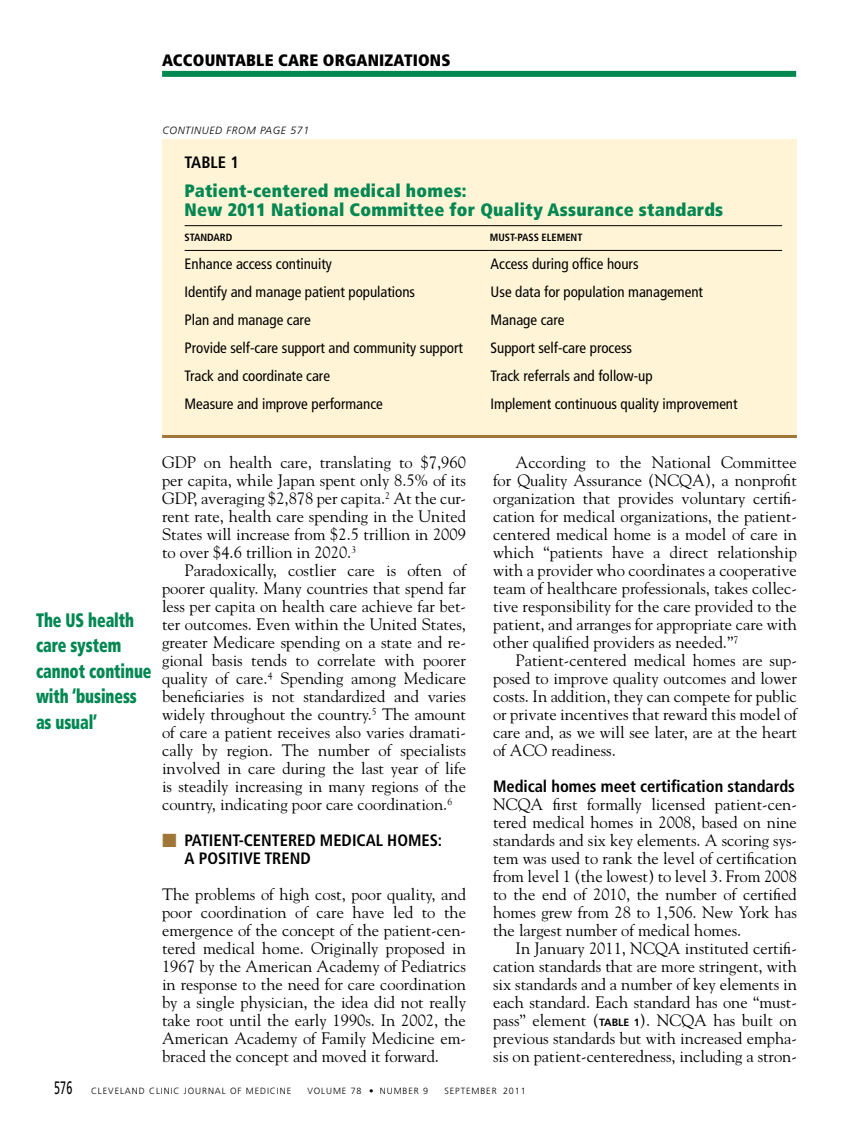
<style>
.page{position:relative;width:851px;height:1134px;background:#fff}
.page>*{position:absolute;margin:0;border:0;box-sizing:border-box;transform-origin:0 0}
.t1{font:900 condensed 19.5px/25.5px "Frutiger LT Std";letter-spacing:-.005em;color:#008752;scale:.8 1}
.t2{font:900 condensed 18px/19.5px "Frutiger LT Std";letter-spacing:.015em;color:#008752}
.t3{font:16.5px/18px "Goudy Std";color:#000;text-align:justify}
.t4{font:700 condensed 16.5px/18px "Frutiger LT Std";color:#000}
.t5{font:900 condensed 16.5px "Frutiger LT Std";letter-spacing:.01em;color:#000}
.t6{font:condensed 15px "Frutiger LT Std";color:#000}
.t7{font:700 condensed 10.5px "Frutiger LT Std";color:#000}
.t8{font:italic 300 10.5px "Frutiger LT Std";letter-spacing:.06em;color:#000}
.t9{font:300 9px "Frutiger LT Std";letter-spacing:.1em;color:#000}
.s1{font-family:"Universal Std Newswith Comm Pi";font-weight:400;font-stretch:normal;color:#a17739}
.s2{font-family:"Frutiger LT Std";font-weight:700;font-size:10.5px}
.s3{font-weight:400;font-size:18px}
</style>
<div class="page">
<div style="left:162px;top:71px;width:634px;height:6px;background:#008752"></div>
<div style="left:162px;top:140px;width:634px;height:296px;background:#fff4d5"></div>
<hr style="left:184px;top:225px;width:306px;height:1px;background:#000">
<hr style="left:184px;top:250px;width:306px;height:1px;background:#000">
<hr style="left:490px;top:225px;width:292px;height:1px;background:#000">
<hr style="left:490px;top:250px;width:292px;height:1px;background:#000">
<hr style="left:162px;top:435px;width:634px;height:3px;background:#a17739">
<p class="t5" style="left:162px;top:51px;width:290px">ACCOUNTABLE CARE ORGANIZATIONS</p>
<p class="t8" style="left:162px;top:124px;width:148px">CONTINUED FROM PAGE 571</p>
<p class="t4" style="left:184px;top:154px;width:56px">TABLE 1</p>
<p class="t2" style="left:184px;top:181px;width:540px">Patient-centered medical homes:<br>New 2011 National Committee for Quality Assurance standards</p>
<p class="t7" style="left:184px;top:231px;width:49px">STANDARD</p>
<p class="t7" style="left:490px;top:231px;width:94px">MUST-PASS ELEMENT</p>
<p class="t6" style="left:184px;top:255px;width:149px">Enhance access continuity</p>
<p class="t6" style="left:490px;top:255px;width:149px">Access during office hours</p>
<p class="t6" style="left:184px;top:283px;width:232px">Identify and manage patient populations</p>
<p class="t6" style="left:490px;top:283px;width:214px">Use data for population management</p>
<p class="t6" style="left:184px;top:311px;width:128px">Plan and manage care</p>
<p class="t6" style="left:490px;top:311px;width:75px">Manage care</p>
<p class="t6" style="left:184px;top:339px;width:280px">Provide self-care support and community support</p>
<p class="t6" style="left:490px;top:339px;width:143px">Support self-care process</p>
<p class="t6" style="left:184px;top:367px;width:147px">Track and coordinate care</p>
<p class="t6" style="left:490px;top:367px;width:163px">Track referrals and follow-up</p>
<p class="t6" style="left:184px;top:395px;width:200px">Measure and improve performance</p>
<p class="t6" style="left:490px;top:395px;width:248px">Implement continuous quality improvement</p>
<p class="t1" style="left:36px;top:607px;width:146px">The US health care system cannot continue with ‘business as usual’</p>
<p class="t3" style="left:162px;top:453px;width:305px">GDP on health care, translating to $7,960 per capita, while Japan spent only 8.5% of its GDP, averaging $2,878 per capita.<sup>2</sup> At the cur&shy;rent rate, health care spending in the United States will increase from $2.5 trillion in 2009 to over $4.6 trillion in 2020.<sup>3</sup></p>
<p class="t3" style="left:162px;top:561px;width:305px;text-indent:23px">Paradoxically, costlier care is often of poorer quality. Many countries that spend far less per capita on health care achieve far bet&shy;ter outcomes. Even within the United States, greater Medicare spending on a state and re&shy;gional basis tends to correlate with poorer quality of care.<sup>4</sup> Spending among Medicare beneficiaries is not standardized and varies widely throughout the country.<sup>5</sup> The amount of care a patient receives also varies dramati&shy;cally by region. The number of specialists involved in care during the last year of life is steadily increasing in many regions of the country, indicating poor care coordination.<sup>6</sup></p>
<p class="t4" style="left:185px;top:831px;width:259px;text-indent:-23px"><span class="s1">■</span> PATIENT-CENTERED MEDICAL HOMES:<br>A POSITIVE TREND</p>
<p class="t3" style="left:162px;top:885px;width:305px">The problems of high cost, poor quality, and poor coordination of care have led to the emergence of the concept of the patient-cen&shy;tered medical home. Originally proposed in 1967 by the American Academy of Pediatrics in response to the need for care coordination by a single physician, the idea did not really take root until the early 1990s. In 2002, the American Academy of Family Medicine em&shy;braced the concept and moved it forward.</p>
<p class="t3" style="left:493px;top:453px;width:305px;text-indent:23px">According to the National Committee for Quality Assurance (NCQA), a nonprofit organization that provides voluntary certifi&shy;cation for medical organizations, the patient&shy;centered medical home is a model of care in which “patients have a direct relationship with a provider who coordinates a cooperative team of healthcare professionals, takes collec&shy;tive responsibility for the care provided to the patient, and arranges for appropriate care with other qualified providers as needed.”<sup>7</sup></p>
<p class="t3" style="left:493px;top:651px;width:305px;text-indent:23px">Patient-centered medical homes are sup&shy;posed to improve quality outcomes and lower costs. In addition, they can compete for public or private incentives that reward this model of care and, as we will see later, are at the heart of ACO readiness.</p>
<p class="t4" style="left:493px;top:777px;width:303px">Medical homes meet certification standards</p>
<p class="t3" style="left:493px;top:795px;width:305px">NCQA first formally licensed patient-cen&shy;tered medical homes in 2008, based on nine standards and six key elements. A scoring sys&shy;tem was used to rank the level of certification from level 1 (the lowest) to level 3. From 2008 to the end of 2010, the number of certified homes grew from 28 to 1,506. New York has the largest number of medical homes.</p>
<p class="t3" style="left:493px;top:939px;width:305px;text-indent:23px">In January 2011, NCQA instituted certifi&shy;cation standards that are more stringent, with six standards and a number of key elements in each standard. Each standard has one “must&shy;pass” element (<span class="s2">TABLE 1</span>). NCQA has built on previous standards but with increased empha&shy;sis on patient-centeredness, including a stron-</p>
<p class="t9" style="left:54px;top:1085px;width:239px"><span class="s3">576</span> CLEVELAND CLINIC JOURNAL OF MEDICINE</p>
<p class="t9" style="left:307px;top:1085px;width:122px">VOLUME 78 • NUMBER 9</p>
<p class="t9" style="left:444px;top:1085px;width:83px">SEPTEMBER 2011</p>
</div>
